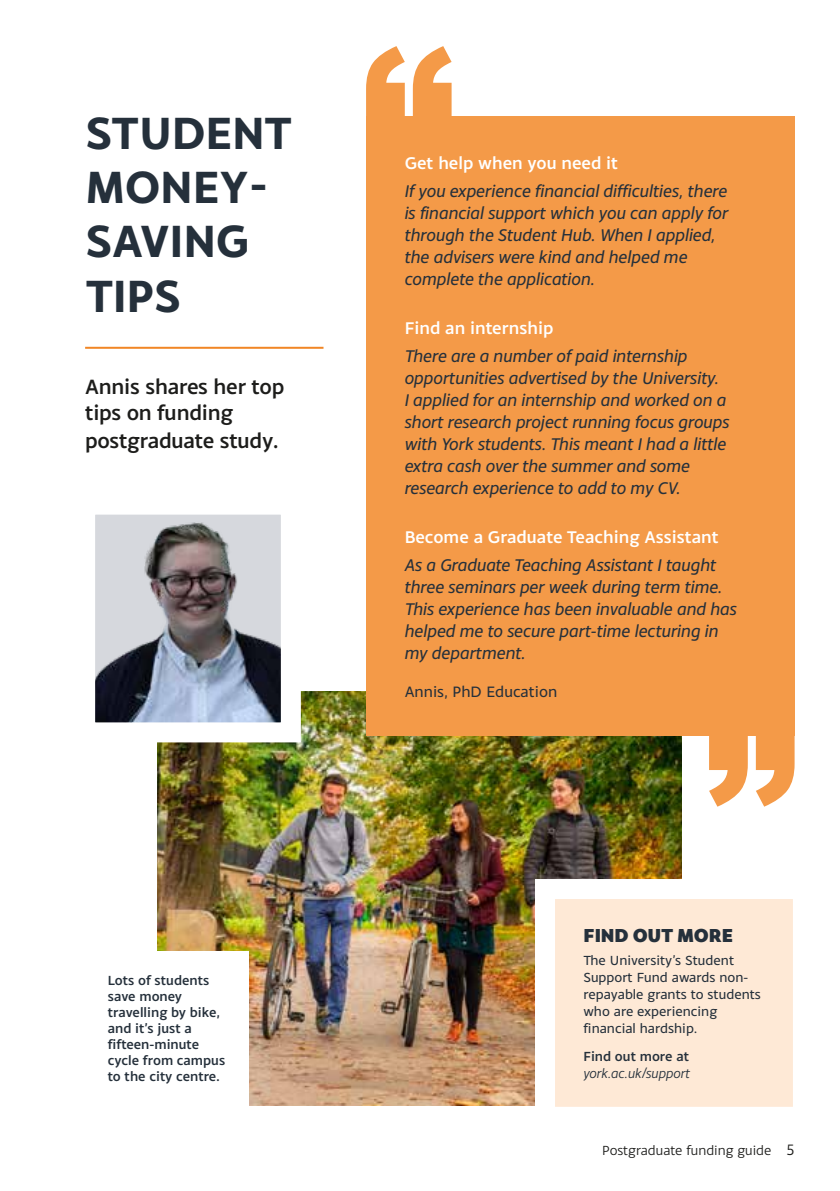
<style>
.page{position:relative;width:840px;height:1191px;background:#fff}
.page>*{position:absolute;margin:0;border:0;box-sizing:border-box;transform-origin:0 0}
.t1{font:700 48px/54px "Monsal Gothic";letter-spacing:-.005em;color:#25303b}
.t2{font:500 22px/26px "Monsal Gothic";letter-spacing:-.01em;color:#1d1d1b}
.t3{font:800 20px "Monsal Gothic";letter-spacing:-.01em;color:#25303b}
.t4{font:italic 18px/22px "Monsal Gothic";color:#25303b}
.t5{font:500 18px "Monsal Gothic";color:#fff}
.t6{font:16px "Monsal Gothic";color:#25303b}
.t7{font:500 14px/16px "Monsal Gothic";color:#25303b}
.t8{font:14px/17px "Monsal Gothic";color:#25303b}
.t9{font:14px "Monsal Gothic";color:#1d1d1b}
.t10{font:italic 14px "Monsal Gothic";color:#25303b}
.s1{font-size:16px}
</style>
<div class="page">
<img style="left:158px;top:692px;width:523px;height:414px">
<hr style="left:85px;top:347px;width:238px;height:2px;background:#f18625">
<div style="left:366px;top:117px;width:428px;height:619px;background:#f49a48"></div>
<svg style="left:366px;top:46px;width:85px;height:71px"></svg>
<img style="left:96px;top:520px;width:184px;height:201px">
<svg style="left:709px;top:736px;width:85px;height:70px"></svg>
<div style="left:85px;top:951px;width:164px;height:157px;background:#fff"></div>
<svg style="left:524px;top:869px;width:269px;height:238px"></svg>
<h1 class="t1" style="left:85px;top:105px;width:208px">STUDENT<br>MONEY-<br>SAVING<br>TIPS</h1>
<p class="t2" style="left:85px;top:373px;width:201px">Annis shares her top tips on funding</p>
<p class="t2" style="left:85px;top:427px;width:195px">postgraduate study.</p>
<p class="t7" style="left:108px;top:971px;width:119px">Lots of students save money travelling by bike, and it’s just a fifteen-minute cycle from campus to the city centre.</p>
<p class="t5" style="left:404px;top:152px;width:215px">Get help when you need it</p>
<p class="t4" style="left:404px;top:180px;width:325px">If you experience financial difficulties, there is financial support which you can apply for through the Student Hub. When I applied, the advisers were kind and helped me complete the application.</p>
<p class="t5" style="left:404px;top:317px;width:150px">Find an internship</p>
<p class="t4" style="left:404px;top:344px;width:326px">There are a number of paid internship opportunities advertised by the University.<br>I applied for an internship and worked on a short research project running focus groups with York students. This meant I had a little extra cash over the summer and some research experience to add to my CV.</p>
<p class="t5" style="left:404px;top:525px;width:315px">Become a Graduate Teaching Assistant</p>
<p class="t4" style="left:404px;top:553px;width:333px">As a Graduate Teaching Assistant I taught three seminars per week during term time.<br>This experience has been invaluable and has helped me to secure part-time lecturing in my department.</p>
<p class="t6" style="left:404px;top:681px;width:154px">Annis, PhD Education</p>
<p class="t3" style="left:583px;top:922px;width:151px">FIND OUT MORE</p>
<p class="t8" style="left:583px;top:951px;width:179px">The University’s Student<br>Support Fund awards non&shy;repayable grants to students who are experiencing financial hardship.</p>
<p class="t7" style="left:583px;top:1048px;width:107px">Find out more at</p>
<p class="t10" style="left:583px;top:1065px;width:108px">york.ac.uk/support</p>
<p class="t9" style="left:602px;top:1141px;width:194px">Postgraduate funding guide <span class="s1">5</span></p>
</div>
